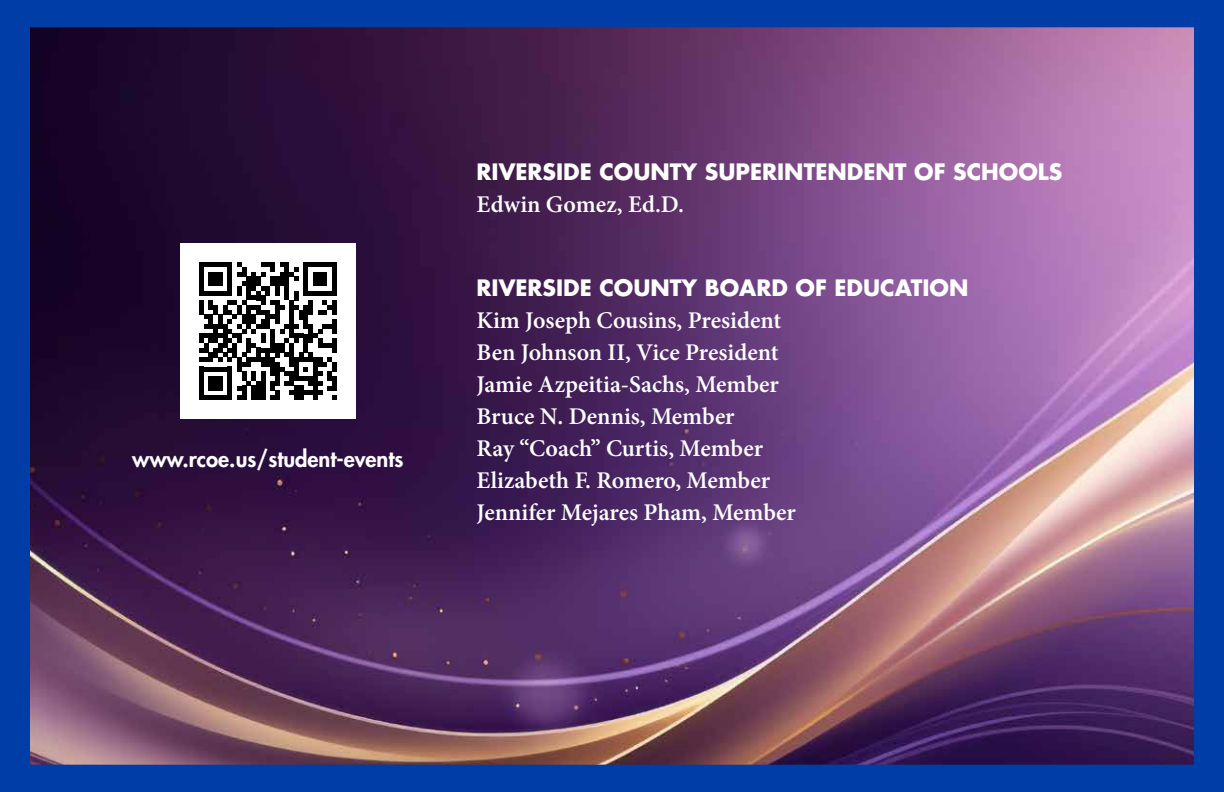
<style>
.page{position:relative;width:1224px;height:792px;background:#fff}
.page>*{position:absolute;margin:0;border:0;box-sizing:border-box;transform-origin:0 0}
.t1{font:600 24px "Minion Pro";color:#fff}
.t2{font:700 22px "Futura Std";color:#fff}
.t3{font:800 22px "Futura Std";color:#fff}
</style>
<div class="page">
<img style="left:0;top:0;width:1224px;height:792px">
<div style="left:180px;top:243px;width:176px;height:176px;background:#fff"></div>
<svg style="left:199px;top:262px;width:138px;height:138px"></svg>
<p class="t3" style="left:132px;top:445px;width:273px">www.rcoe.us/student-events</p>
<p class="t2" style="left:477px;top:157px;width:587px">RIVERSIDE COUNTY SUPERINTENDENT OF SCHOOLS</p>
<p class="t1" style="left:477px;top:188px;width:209px">Edwin Gomez, Ed.D.</p>
<p class="t2" style="left:477px;top:273px;width:493px">RIVERSIDE COUNTY BOARD OF EDUCATION</p>
<p class="t1" style="left:477px;top:304px;width:306px">Kim Joseph Cousins, President</p>
<p class="t1" style="left:477px;top:336px;width:304px">Ben Johnson II, Vice President</p>
<p class="t1" style="left:477px;top:368px;width:304px">Jamie Azpeitia-Sachs, Member</p>
<p class="t1" style="left:477px;top:400px;width:260px">Bruce N. Dennis, Member</p>
<p class="t1" style="left:477px;top:432px;width:288px">Ray “Coach” Curtis, Member</p>
<p class="t1" style="left:477px;top:464px;width:295px">Elizabeth F. Romero, Member</p>
<p class="t1" style="left:477px;top:496px;width:321px">Jennifer Mejares Pham, Member</p>
</div>
